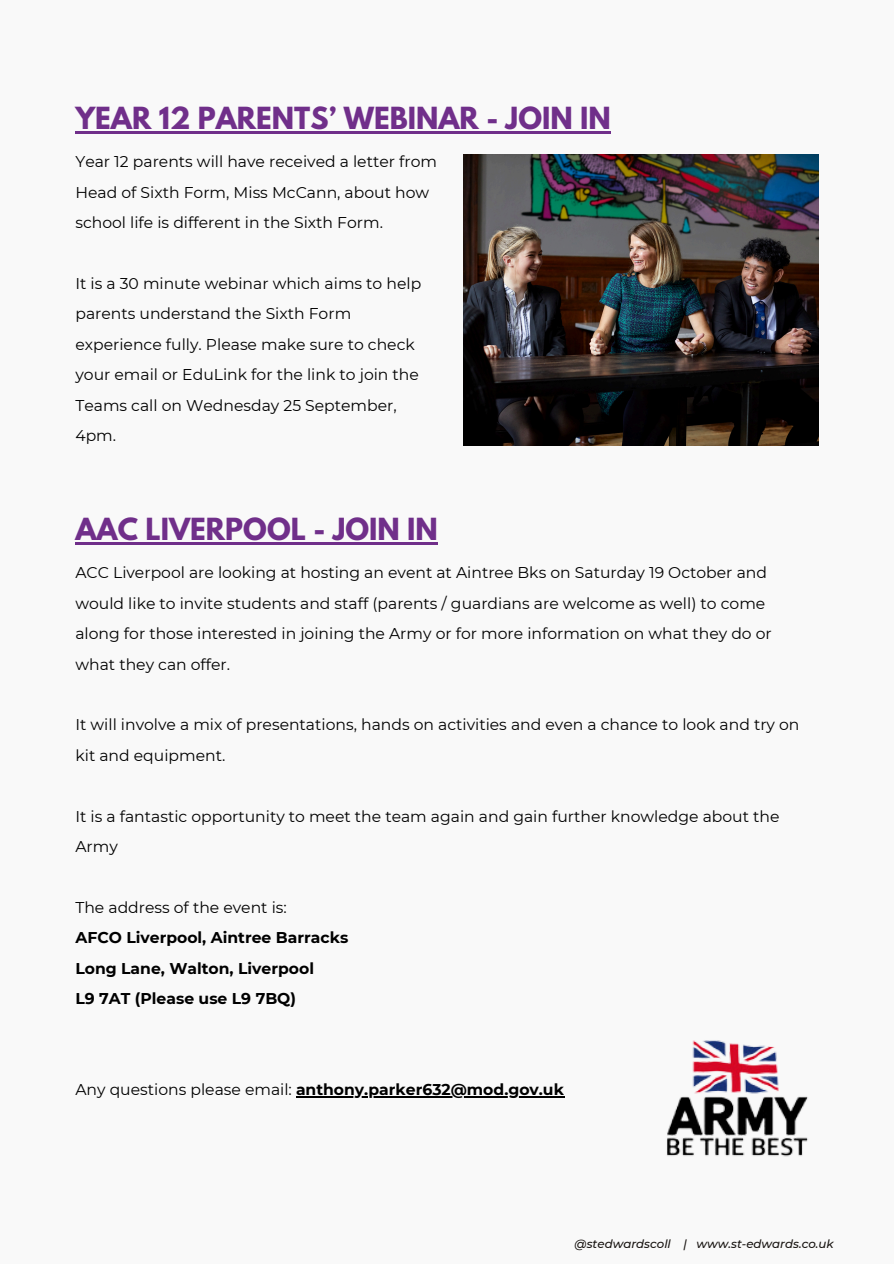
<style>
.page{position:relative;width:894px;height:1264px;background:#fff}
.page>*{position:absolute;margin:0;border:0;box-sizing:border-box;transform-origin:0 0}
.t1{font:700 27px "League Spartan";color:#702f8a}
.t2{font:15.6px/30.3px "Montserrat";color:#000}
.t3{font:700 15.6px/30.3px "Montserrat";color:#000}
.t4{font:italic 500 11.7px "Montserrat";color:#171310}
.s1{font-weight:400}
</style>
<div class="page">
<div style="left:0;top:0;width:893px;height:1263px;background:#f9f9f9"></div>
<img style="left:463px;top:154px;width:354px;height:292px">
<img style="left:667px;top:1040px;width:141px;height:117px">
<hr style="left:75px;top:131px;width:535px;height:2px;background:#702f8a">
<hr style="left:296px;top:1096px;width:268px;height:1px;background:#000">
<hr style="left:75px;top:542px;width:362px;height:2px;background:#702f8a">
<h2 class="t1" style="left:75px;top:105px;width:536px">YEAR 12 PARENTS’ WEBINAR - JOIN IN</h2>
<h2 class="t2" style="left:75px;top:147px;width:363px">Year 12 parents will have received a letter from<br>Head of Sixth Form, Miss McCann, about how school life is different in the Sixth Form.</h2>
<p class="t2" style="left:75px;top:268px;width:347px">It is a 30 minute webinar which aims to help parents understand the Sixth Form experience fully. Please make sure to check your email or EduLink for the link to join the Teams call on Wednesday 25 September, 4pm.</p>
<h1 class="t1" style="left:75px;top:515px;width:363px">AAC LIVERPOOL - JOIN IN</h1>
<h2 class="t2" style="left:75px;top:557px;width:697px">ACC Liverpool are looking at hosting an event at Aintree Bks on Saturday 19 October and would like to invite students and staff (parents / guardians are welcome as well) to come along for those interested in joining the Army or for more information on what they do or what they can offer.</h2>
<h2 class="t2" style="left:75px;top:709px;width:725px">It will involve a mix of presentations, hands on activities and even a chance to look and try on kit and equipment.</h2>
<h2 class="t2" style="left:75px;top:800px;width:705px">It is a fantastic opportunity to meet the team again and gain further knowledge about the<br>Army</h2>
<h2 class="t3" style="left:75px;top:892px;width:274px"><span class="s1">The address of the event is:<br></span>AFCO Liverpool, Aintree Barracks<br>Long Lane, Walton, Liverpool<br>L9 7AT (Please use L9 7BQ)</h2>
<p class="t3" style="left:75px;top:1074px;width:490px"><span class="s1">Any questions please email:</span> anthony.parker632@mod.gov.uk</p>
<h1 class="t4" style="left:574px;top:1236px;width:260px">@stedwardscoll | www.st-edwards.co.uk</h1>
</div>
